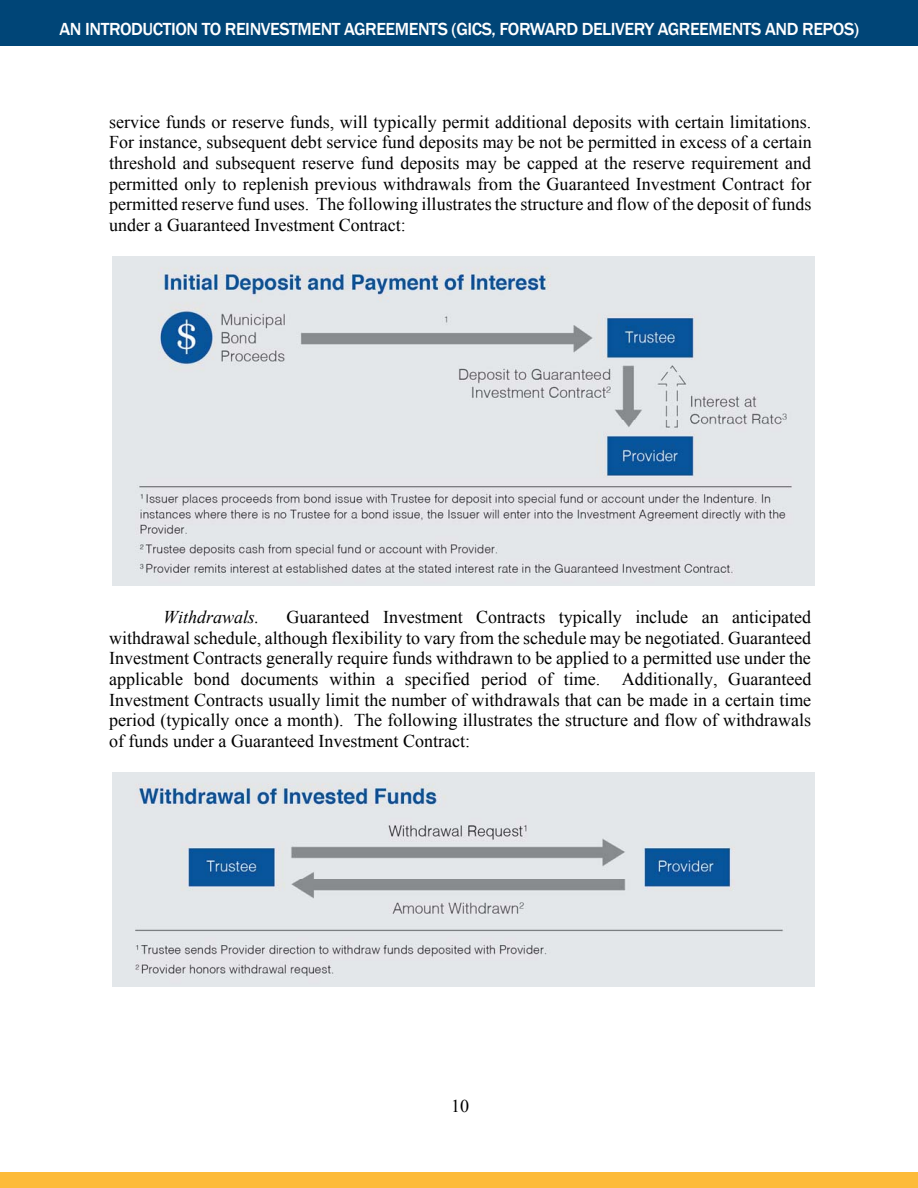
<style>
.page{position:relative;width:918px;height:1188px;background:#fff}
.page>*{position:absolute;margin:0;border:0;box-sizing:border-box;transform-origin:0 0}
.t1{font:18px/20.7px "Times New Roman";color:#000;text-align:justify}
.t2{font:500 18px "Franklin Gothic";letter-spacing:-.025em;color:#fff}
.t3{font:italic 18px "Times New Roman";color:#000}
</style>
<div class="page">
<div style="left:0;top:0;width:918px;height:45px;background:#004577"></div>
<div style="left:0;top:1173px;width:918px;height:15px;background:#fdbb39"></div>
<img style="left:112px;top:256px;width:702px;height:329px">
<img style="left:112px;top:772px;width:702px;height:215px">
<p class="t2" style="left:60px;top:18px;width:801px">AN INTRODUCTION TO REINVESTMENT AGREEMENTS (GICS, FORWARD DELIVERY AGREEMENTS AND REPOS)</p>
<p class="t1" style="left:109px;top:111px;width:704px">service funds or reserve funds, will typically permit additional deposits with certain limitations.<br>For instance, subsequent debt service fund deposits may be not be permitted in excess of a certain threshold and subsequent reserve fund deposits may be capped at the reserve requirement and permitted only to replenish previous withdrawals from the Guaranteed Investment Contract for permitted reserve fund uses. The following illustrates the structure and flow of the deposit of funds under a Guaranteed Investment Contract:</p>
<p class="t1" style="left:109px;top:606px;width:704px;text-indent:177px">Guaranteed Investment Contracts typically include an anticipated withdrawal schedule, although flexibility to vary from the schedule may be negotiated. Guaranteed Investment Contracts generally require funds withdrawn to be applied to a permitted use under the applicable bond documents within a specified period of time. Additionally, Guaranteed Investment Contracts usually limit the number of withdrawals that can be made in a certain time period (typically once a month). The following illustrates the structure and flow of withdrawals of funds under a Guaranteed Investment Contract:</p>
<p class="t3" style="left:163px;top:605px;width:98px">Withdrawals.</p>
<p class="t1" style="left:451px;top:1095px;width:19px">10</p>
</div>
